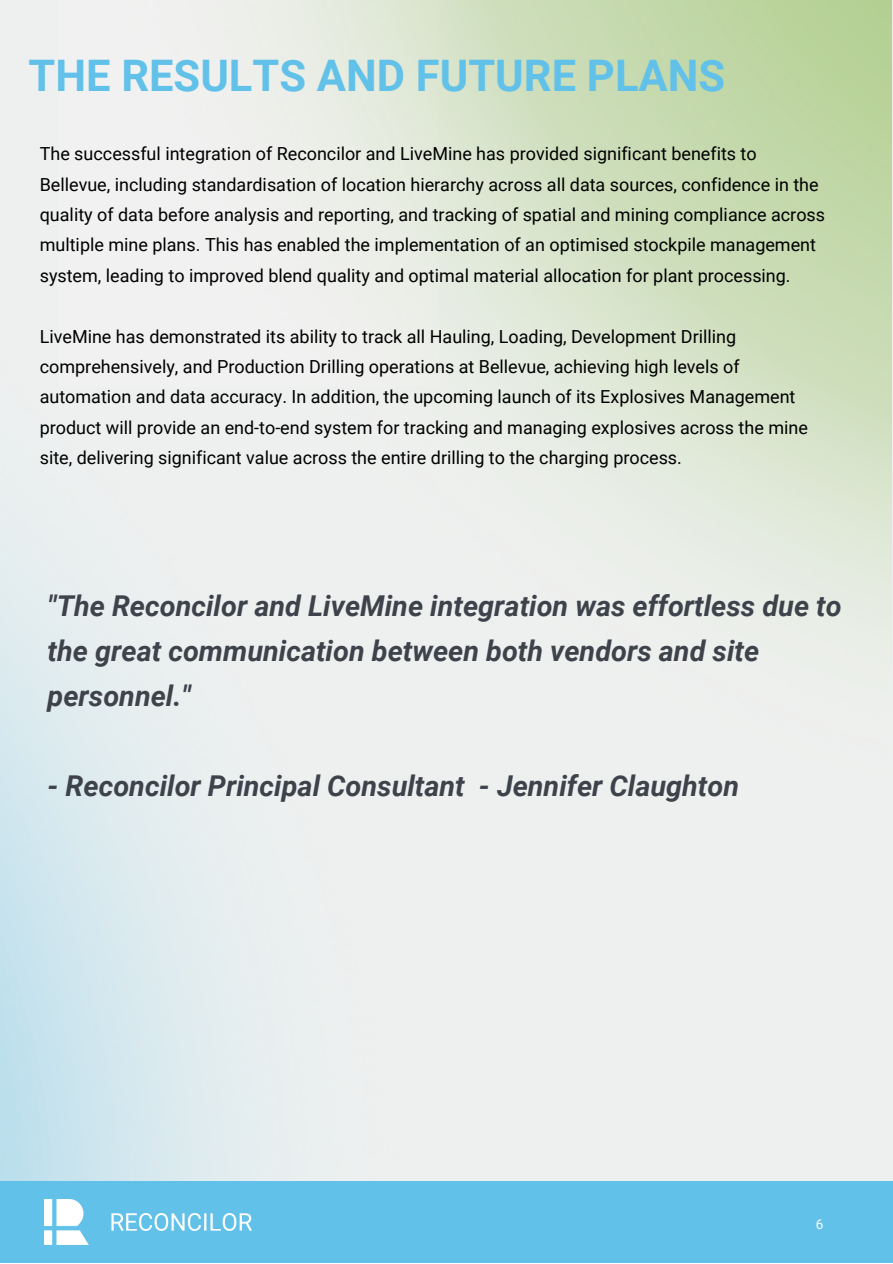
<style>
.page{position:relative;width:893px;height:1264px;background:#fff}
.page>*{position:absolute;margin:0;border:0;box-sizing:border-box;transform-origin:0 0}
.t1{font:700 43.5px "Roboto";color:#61c1e9}
.t2{font:italic 700 28.65px/45px "Roboto";color:#3e424b}
.t3{font:18px/30.3px "Roboto";color:#000}
.t4{font:13.5px "Roboto";color:#fff}
</style>
<div class="page">
<div style="left:0;top:1180px;width:892px;height:82px;background:#61c1e9"></div>
<img style="left:44px;top:1199px;width:207px;height:45px">
<p class="t1" style="left:28px;top:51px;width:698px">THE RESULTS AND FUTURE PLANS</p>
<p class="t3" style="left:40px;top:139px;width:786px">The successful integration of Reconcilor and LiveMine has provided significant benefits to Bellevue, including standardisation of location hierarchy across all data sources, confidence in the quality of data before analysis and reporting, and tracking of spatial and mining compliance across multiple mine plans. This has enabled the implementation of an optimised stockpile management system, leading to improved blend quality and optimal material allocation for plant processing.</p>
<p class="t3" style="left:40px;top:321px;width:769px">LiveMine has demonstrated its ability to track all Hauling, Loading, Development Drilling comprehensively, and Production Drilling operations at Bellevue, achieving high levels of automation and data accuracy. In addition, the upcoming launch of its Explosives Management product will provide an end-to-end system for tracking and managing explosives across the mine site, delivering significant value across the entire drilling to the charging process.</p>
<p class="t2" style="left:48px;top:584px;width:795px">"The Reconcilor and LiveMine integration was effortless due to the great communication between both vendors and site personnel."</p>
<p class="t2" style="left:48px;top:764px;width:693px">- Reconcilor Principal Consultant - Jennifer Claughton</p>
<p class="t4" style="left:815px;top:1215px;width:9px">6</p>
</div>
